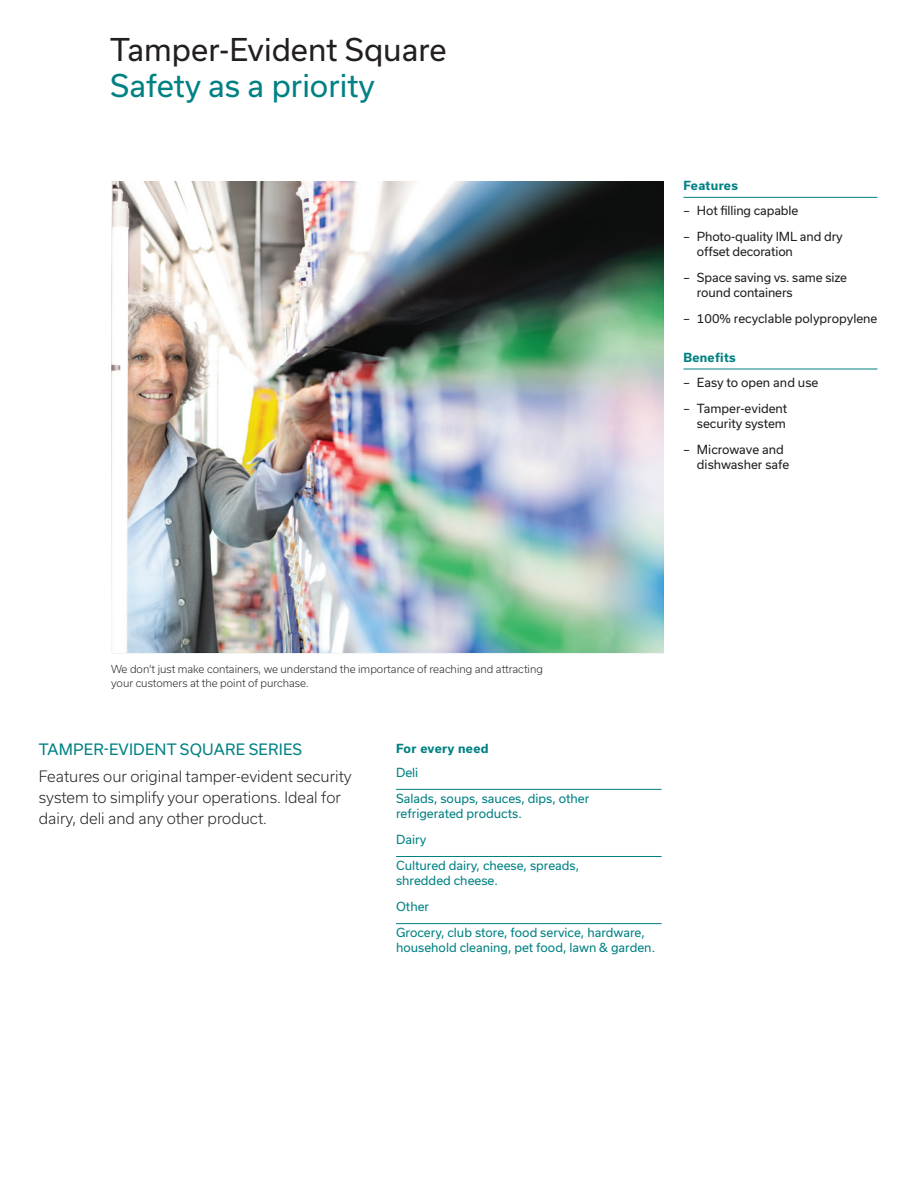
<style>
.page{position:relative;width:918px;height:1188px;background:#fff}
.page>*{position:absolute;margin:0;border:0;box-sizing:border-box;transform-origin:0 0}
.t1{font:30px "Usual";color:#231f20}
.t2{font:30px "Usual";color:#008183}
.t3{font:300 15px/21px "Usual";color:#231f20}
.t4{font:15px "Usual";letter-spacing:.015em;color:#008183}
.t5{font:12px/15px "Usual";letter-spacing:-.01em;color:#231f20}
.t6{font:12px/26.1px "Usual";color:#008183}
.t7{font:700 12px "Usual";letter-spacing:.025em;color:#008183}
.t8{font:300 10.5px/13.5px "Usual";color:#231f20}
</style>
<div class="page">
<img style="left:112px;top:181px;width:551px;height:472px">
<hr style="left:683px;top:369px;width:195px;height:1px;background:#008183">
<hr style="left:683px;top:197px;width:195px;height:1px;background:#008183">
<hr style="left:396px;top:789px;width:266px;height:1px;background:#008183">
<hr style="left:396px;top:856px;width:266px;height:1px;background:#008183">
<hr style="left:396px;top:923px;width:266px;height:1px;background:#008183">
<h1 class="t1" style="left:110px;top:33px;width:338px">Tamper-Evident Square</h1>
<h1 class="t2" style="left:110px;top:69px;width:266px">Safety as a priority</h1>
<p class="t7" style="left:683px;top:179px;width:56px">Features</p>
<p class="t5" style="left:683px;top:203px;width:116px">– Hot filling capable</p>
<p class="t5" style="left:697px;top:229px;width:147px;text-indent:-14px">– Photo-quality IML and dry offset decoration</p>
<p class="t5" style="left:697px;top:270px;width:152px;text-indent:-14px">– Space saving vs. same size round containers</p>
<p class="t5" style="left:683px;top:311px;width:196px">– 100% recyclable polypropylene</p>
<p class="t7" style="left:683px;top:351px;width:54px">Benefits</p>
<p class="t5" style="left:683px;top:375px;width:136px">– Easy to open and use</p>
<p class="t5" style="left:683px;top:401px;width:105px;text-align:right">– Tamper-evident security system</p>
<p class="t5" style="left:697px;top:442px;width:94px;text-indent:-14px">– Microwave and dishwasher safe</p>
<p class="t8" style="left:111px;top:662px;width:433px">We don’t just make containers, we understand the importance of reaching and attracting your customers at the point of purchase.</p>
<p class="t4" style="left:39px;top:741px;width:265px">TAMPER-EVIDENT SQUARE SERIES</p>
<p class="t3" style="left:39px;top:766px;width:314px">Features our original tamper-evident security system to simplify your operations. Ideal for dairy, deli and any other product.</p>
<p class="t7" style="left:396px;top:741px;width:94px">For every need</p>
<p class="t6" style="left:396px;top:759px;width:195px">Deli<br>Salads, soups, sauces, dips, other</p>
<p class="t6" style="left:396px;top:800px;width:185px">refrigerated products.<br>Dairy<br>Cultured dairy, cheese, spreads,</p>
<p class="t6" style="left:396px;top:868px;width:250px">shredded cheese.<br>Other<br>Grocery, club store, food service, hardware,</p>
<p class="t6" style="left:396px;top:935px;width:261px">household cleaning, pet food, lawn &amp; garden.</p>
</div>
